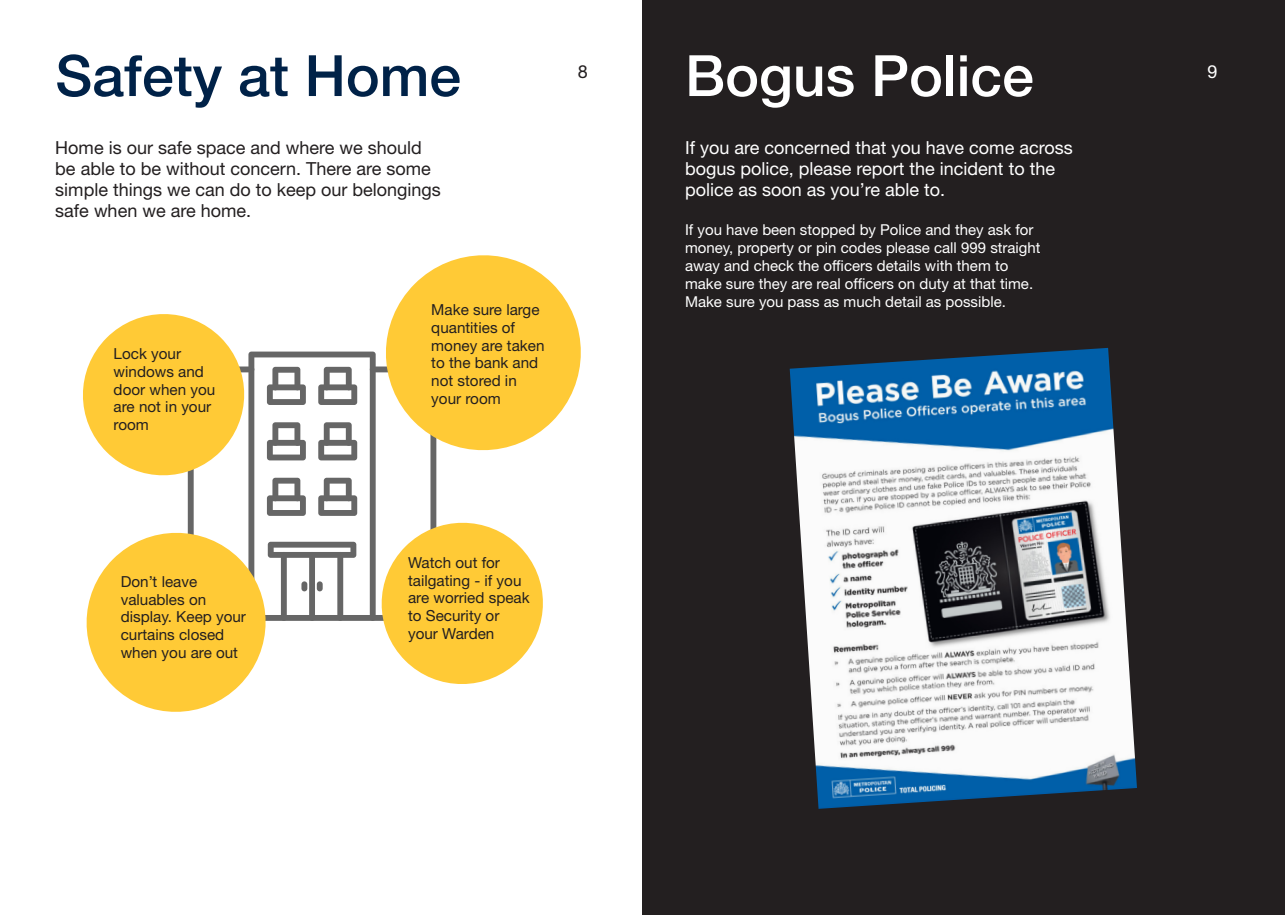
<style>
.page{position:relative;width:1285px;height:919px;background:#fff}
.page>*{position:absolute;margin:0;border:0;box-sizing:border-box;transform-origin:0 0}
.t1{font:500 57px "Helvetica Neue LT Std";color:#002248}
.t2{font:500 57px "Helvetica Neue LT Std";color:#fff}
.t3{font:18px/21px "Helvetica Neue LT Std";color:#231f20}
.t4{font:18px/21px "Helvetica Neue LT Std";color:#fff}
.t5{font:15.3px/17.7px "Helvetica Neue LT Std";color:#231f20}
.t6{font:15px/18px "Helvetica Neue LT Std";color:#fff}
</style>
<div class="page">
<div style="left:642px;top:0;width:642px;height:914px;background:#231f20"></div>
<svg style="left:83px;top:255px;width:498px;height:457px"></svg>
<img style="left:789px;top:348px;width:347px;height:460px">
<p class="t1" style="left:55px;top:42px;width:407px">Safety at Home</p>
<p class="t2" style="left:685px;top:42px;width:350px">Bogus Police</p>
<p class="t3" style="left:55px;top:137px;width:387px">Home is our safe space and where we should be able to be without concern. There are some simple things we can do to keep our belongings safe when we are home.</p>
<p class="t4" style="left:685px;top:137px;width:389px">If you are concerned that you have come across bogus police, please report the incident to the police as soon as you’re able to.</p>
<p class="t6" style="left:685px;top:220px;width:357px">If you have been stopped by Police and they ask for money, property or pin codes please call 999 straight away and check the officers details with them to make sure they are real officers on duty at that time.<br>Make sure you pass as much detail as possible.</p>
<p class="t5" style="left:114px;top:344px;width:69px">Lock your</p>
<p class="t5" style="left:114px;top:362px;width:92px">windows and</p>
<p class="t5" style="left:114px;top:380px;width:103px">door when you</p>
<p class="t5" style="left:114px;top:398px;width:99px">are not in your</p>
<p class="t5" style="left:114px;top:415px;width:37px">room</p>
<p class="t3" style="left:578px;top:61px;width:12px">8</p>
<p class="t4" style="left:1207px;top:61px;width:12px">9</p>
<p class="t5" style="left:431px;top:300px;width:110px">Make sure large</p>
<p class="t5" style="left:431px;top:318px;width:85px">quantities of</p>
<p class="t5" style="left:431px;top:336px;width:115px">money are taken</p>
<p class="t5" style="left:431px;top:354px;width:108px">to the bank and</p>
<p class="t5" style="left:431px;top:371px;width:87px">not stored in your room</p>
<p class="t5" style="left:121px;top:572px;width:78px">Don’t leave</p>
<p class="t5" style="left:121px;top:590px;width:87px">valuables on</p>
<p class="t5" style="left:121px;top:607px;width:127px">display. Keep your</p>
<p class="t5" style="left:121px;top:625px;width:105px">curtains closed</p>
<p class="t5" style="left:121px;top:643px;width:119px">when you are out</p>
<p class="t5" style="left:408px;top:553px;width:93px">Watch out for</p>
<p class="t5" style="left:408px;top:571px;width:115px">tailgating - if you</p>
<p class="t5" style="left:408px;top:589px;width:123px">are worried speak</p>
<p class="t5" style="left:408px;top:606px;width:93px">to Security or your Warden</p>
</div>
